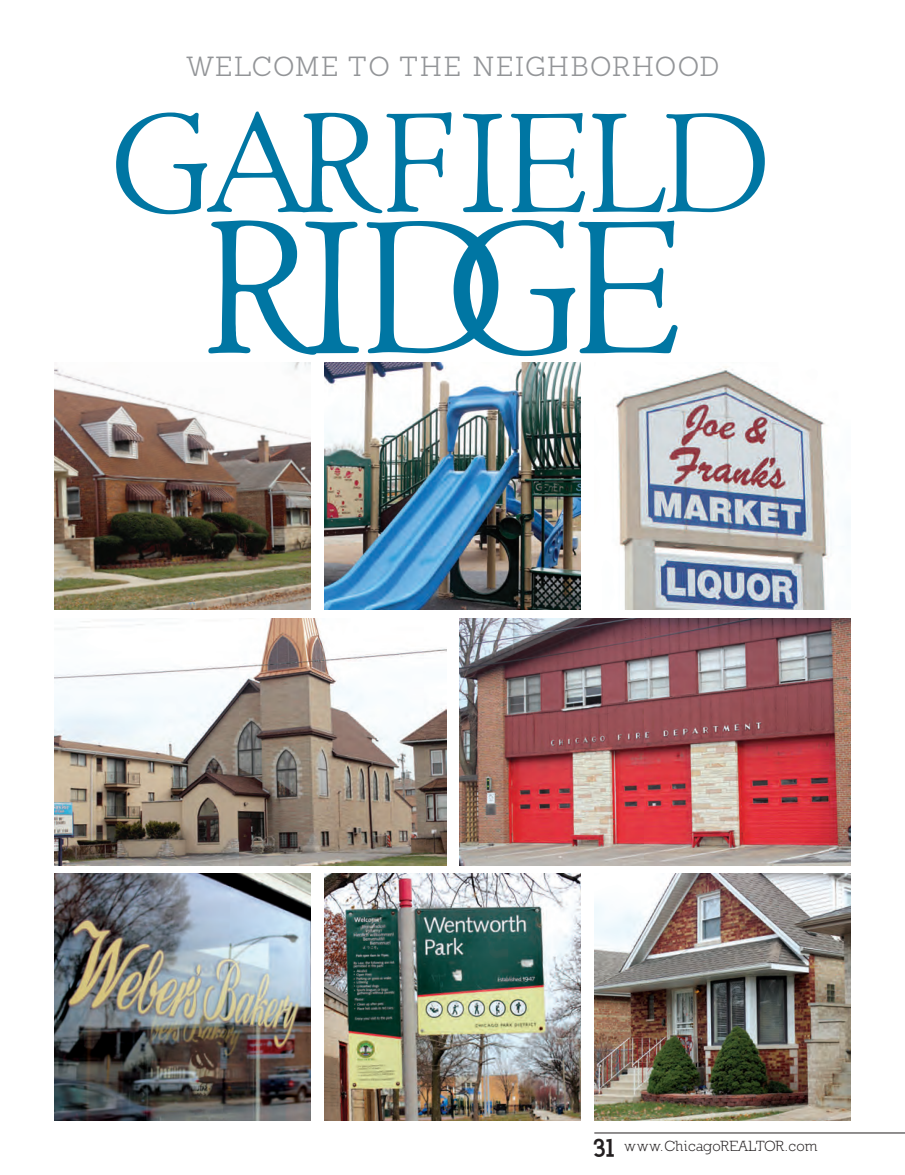
<style>
.page{position:relative;width:905px;height:1175px;background:#fff}
.page>*{position:absolute;margin:0;border:0;box-sizing:border-box;transform-origin:0 0}
.t1{font:300 187.5px "LTC Cloister";letter-spacing:-.05em;color:#0076a3}
.t2{font:300 140.25px "LTC Cloister";color:#0076a3}
.t3{font:300 27px "Sanchez";letter-spacing:.04em;color:#939598}
.t4{font:15px "Nilland";letter-spacing:.005em;color:#231f20}
.s1{font-weight:900;font-size:24px}
</style>
<div class="page">
<hr style="left:594px;top:1132px;width:310px;height:1px;background:#231f20">
<img style="left:54px;top:362px;width:256px;height:247px">
<img style="left:324px;top:362px;width:256px;height:247px">
<img style="left:615px;top:367px;width:235px;height:242px">
<img style="left:55px;top:618px;width:391px;height:247px">
<img style="left:459px;top:618px;width:391px;height:247px">
<img style="left:54px;top:873px;width:256px;height:247px">
<img style="left:324px;top:873px;width:256px;height:247px">
<img style="left:594px;top:873px;width:256px;height:247px">
<h3 class="t3" style="left:185px;top:56px;width:535px">WELCOME TO THE NEIGHBORHOOD</h3>
<h2 class="t2" style="left:112px;top:89px;width:658px">GARFIELD</h2>
<h1 class="t1" style="left:201px;top:189px;width:480px">RIDGE</h1>
<p class="t4" style="left:592px;top:1136px;width:226px"><span class="s1">31</span> www.ChicagoREALTOR.com</p>
</div>
